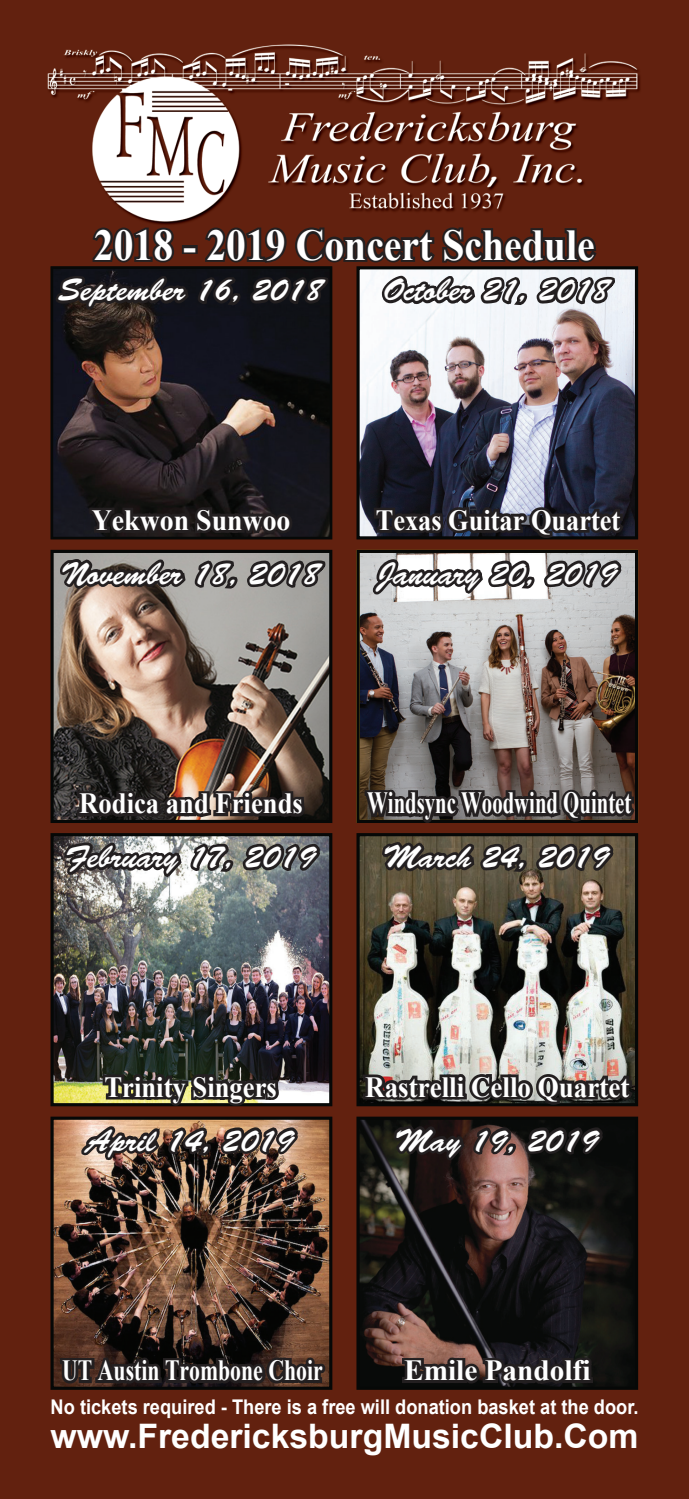
<style>
.page{position:relative;width:689px;height:1499px;background:#fff}
.page>*{position:absolute;margin:0;border:0;box-sizing:border-box;transform-origin:0 0}
.t1{font:700 44.1px "Times New Roman";color:#fff;scale:.9 1}
.t2{font:700 33.75px "Arial";color:#fff}
.t3{font:31.5px "Brush Script Std";color:#fff}
.t4{font:700 30.82px "Times New Roman";color:#fff;scale:.67 1}
.t5{font:700 29.25px "Times New Roman";color:#fff;scale:.91 1}
.t6{font:700 29.25px "Times New Roman";color:#fff;scale:.74 1}
.t7{font:700 29.25px "Times New Roman";color:#fff;scale:.92 1}
.t8{font:700 29.25px "Times New Roman";color:#fff;scale:.9 1}
.t9{font:700 29.25px "Times New Roman";color:#fff}
.t10{font:700 29.25px "Times New Roman";color:#fff;scale:.95 1}
.t11{font:700 20.25px "Arial";color:#fff;scale:.9 1}
</style>
<div class="page">
<div style="left:0;top:0;width:688px;height:1498px;background:#62210f"></div>
<img style="left:53px;top:0;width:584px;height:1498px">
<div style="left:356px;top:1116px;width:282px;height:273px;border:3px solid #060807"></div>
<h1 class="t1" style="left:94px;top:214px;width:558px">2018 - 2019 Concert Schedule</h1>
<p class="t3" style="left:58px;top:272px;width:266px">September 16, 2018</p>
<p class="t3" style="left:383px;top:272px;width:227px">October 21, 2018</p>
<p class="t10" style="left:92px;top:500px;width:210px">Yekwon Sunwoo</p>
<p class="t8" style="left:375px;top:500px;width:273px">Texas Guitar Quartet</p>
<p class="t3" style="left:61px;top:556px;width:260px">November 18, 2018</p>
<p class="t3" style="left:376px;top:556px;width:242px">January 20, 2019</p>
<p class="t5" style="left:79px;top:783px;width:247px">Rodica and Friends</p>
<p class="t3" style="left:66px;top:839px;width:251px">February 17, 2019</p>
<p class="t4" style="left:367px;top:782px;width:395px">Windsync Woodwind Quintet</p>
<p class="t3" style="left:383px;top:839px;width:227px">March 24, 2019</p>
<p class="t5" style="left:104px;top:1066px;width:191px">Trinity Singers</p>
<p class="t3" style="left:86px;top:1122px;width:208px">April 14, 2019</p>
<p class="t7" style="left:365px;top:1066px;width:288px">Rastrelli Cello Quartet</p>
<p class="t3" style="left:395px;top:1122px;width:205px">May 19, 2019</p>
<p class="t6" style="left:62px;top:1350px;width:353px">UT Austin Trombone Choir</p>
<p class="t9" style="left:404px;top:1350px;width:188px">Emile Pandolfi</p>
<p class="t11" style="left:51px;top:1394px;width:654px">No tickets required - There is a free will donation basket at the door.</p>
<p class="t2" style="left:51px;top:1414px;width:589px">www.FredericksburgMusicClub.Com</p>
</div>
